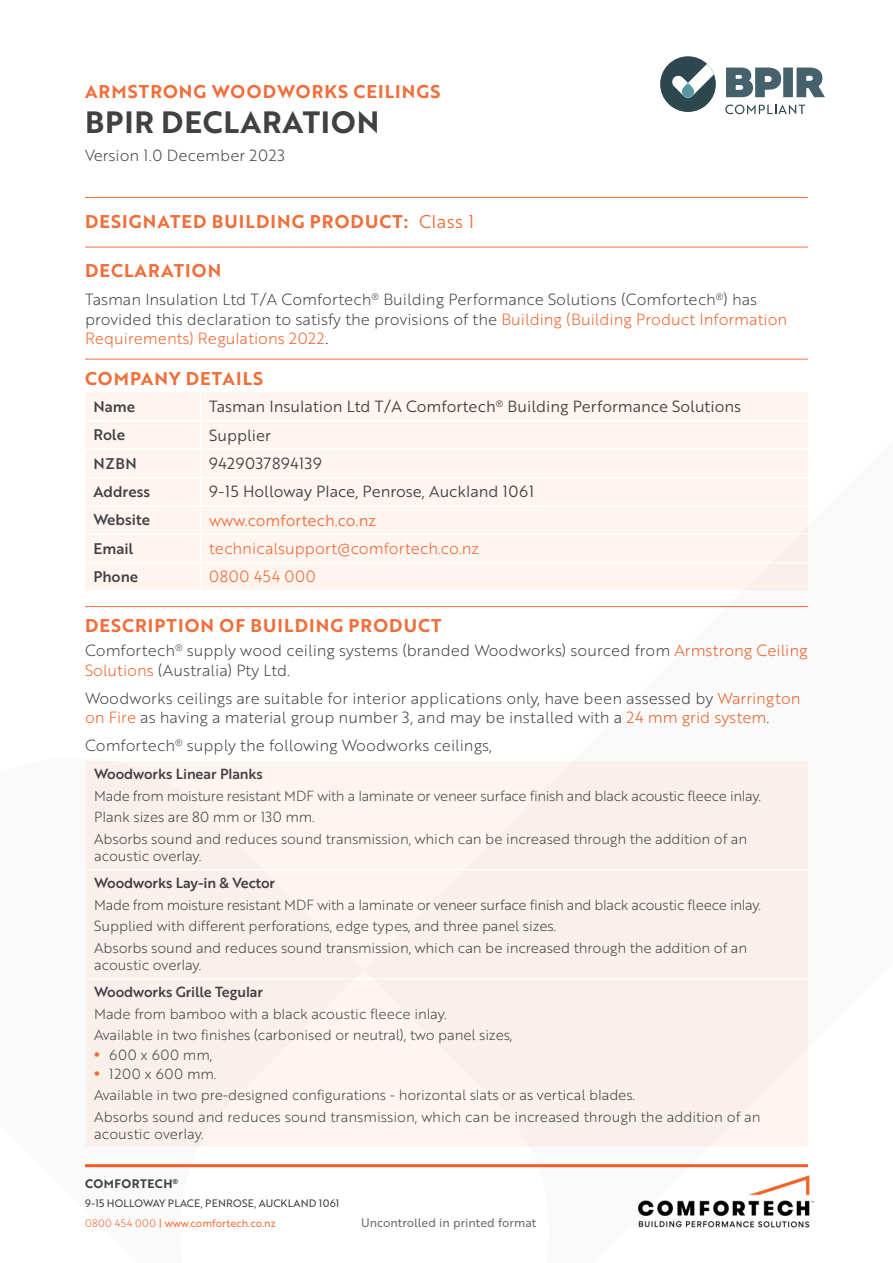
<style>
.page{position:relative;width:893px;height:1263px;background:#fff}
.page>*{position:absolute;margin:0;border:0;box-sizing:border-box;transform-origin:0 0}
.t1{font:30px "Brother 1816 Bold";letter-spacing:.03em;color:#414042}
.t2{font:18px "Brother 1816 Bold";letter-spacing:.06em;color:#f16e3a}
.t3{font:15.75px/19.5px "Brother 1816 Light";color:#414042}
.t4{font:15.75px "Brother 1816 Book";color:#414042}
.t5{font:15.75px "Brother 1816 Light";color:#f05e24}
.t6{font:15.75px "Brother 1816 Book";color:#f16e3a}
.t7{font:15.75px "Brother 1816 Book";letter-spacing:.04em;color:#414042}
.t8{font:15.75px "Brother 1816 Light";letter-spacing:.04em;color:#f05e24}
.t9{font:15px "Brother 1816 Medium";color:#414042}
.t10{font:14.25px/21.5px "Brother 1816 Light";letter-spacing:-.01em;color:#414042}
.t11{font:14.25px "Brother 1816 Medium";letter-spacing:-.01em;color:#414042}
.t12{font:12px "Brother 1816 Regular";color:#6d6e71}
.t13{font:12px "Brother 1816 Bold";letter-spacing:.04em;color:#414042}
.t14{font:10.5px/19.5px "Brother 1816 Regular";letter-spacing:.02em;color:#414042}
.s1{font-family:"Brother 1816 Book"}
.s2{color:#f05e24}
.s3{color:#000}
.s4{font-family:"Brother 1816 Extra";font-weight:700;font-size:18px;color:#f16e3a}
.s5{font-family:"Brother 1816 Light";color:#f05e24}
.s6{color:#f16e3a}
</style>
<div class="page">
<div style="left:660px;top:56px;width:56px;height:56px;background:#2e474f;border-radius:50%"></div>
<svg style="left:725px;top:105px;width:80px;height:9px"></svg>
<svg style="left:726px;top:67px;width:56px;height:31px"></svg>
<div style="left:783px;top:68px;width:10px;height:29px;background:#45616b;border:2px solid #45616b"></div>
<svg style="left:796px;top:67px;width:29px;height:31px"></svg>
<svg style="left:672px;top:64px;width:42px;height:34px"></svg>
<hr style="left:85px;top:1164px;width:723px;height:3px;background:#f05e24">
<img style="left:625px;top:1164px;width:189px;height:64px">
<hr style="left:85px;top:197px;width:723px;height:1px;background:#f16e3a">
<hr style="left:85px;top:247px;width:723px;height:1px;background:#f16e3a">
<hr style="left:85px;top:359px;width:723px;height:1px;background:#f16e3a">
<hr style="left:85px;top:606px;width:723px;height:1px;background:#f16e3a">
<div style="left:85px;top:393px;width:723px;height:197px;background:#fef4f0"></div>
<hr style="left:85px;top:420px;width:116px;height:2px;background:#fff">
<hr style="left:201px;top:420px;width:607px;height:2px;background:#fff">
<hr style="left:85px;top:448px;width:116px;height:2px;background:#fff">
<hr style="left:201px;top:448px;width:607px;height:2px;background:#fff">
<hr style="left:85px;top:477px;width:116px;height:1px;background:#fff">
<hr style="left:201px;top:477px;width:607px;height:1px;background:#fff">
<hr style="left:85px;top:505px;width:116px;height:2px;background:#fff">
<hr style="left:201px;top:505px;width:607px;height:2px;background:#fff">
<hr style="left:85px;top:533px;width:116px;height:2px;background:#fff">
<hr style="left:201px;top:533px;width:607px;height:2px;background:#fff">
<hr style="left:85px;top:562px;width:116px;height:1px;background:#fff">
<hr style="left:201px;top:562px;width:607px;height:1px;background:#fff">
<svg style="left:200px;top:393px;width:1px;height:197px"></svg>
<div style="left:86px;top:761px;width:722px;height:386px;background:#f9efeb"></div>
<hr style="left:85px;top:978px;width:723px;height:1px;background:#fff">
<hr style="left:85px;top:870px;width:2px;height:108px;background:#fff">
<hr style="left:85px;top:979px;width:2px;height:168px;background:#fff">
<hr style="left:85px;top:869px;width:723px;height:1px;background:#fff">
<p class="t2" style="left:85px;top:78px;width:357px">ARMSTRONG WOODWORKS CEILINGS</p>
<h1 class="t1" style="left:85px;top:100px;width:296px">BPIR DECLARATION</h1>
<p class="t3" style="left:85px;top:145px;width:201px">Version 1.0 December 2023</p>
<p class="t2" style="left:85px;top:208px;width:391px">DESIGNATED BUILDING PRODUCT: <span class="s1">Class 1</span></p>
<p class="t2" style="left:85px;top:257px;width:138px">DECLARATION</p>
<p class="t3" style="left:85px;top:289px;width:704px">Tasman Insulation Ltd T/A Comfortech<sup>®</sup> Building Performance Solutions (Comfortech<sup>®</sup>) has provided this declaration to satisfy the provisions of the <span class="s2">Building (Building Product Information<br>Requirements) Regulations 2022</span><span class="s3">.</span></p>
<p class="t2" style="left:85px;top:365px;width:180px">COMPANY DETAILS</p>
<p class="t9" style="left:94px;top:395px;width:43px">Name</p>
<p class="t4" style="left:209px;top:395px;width:533px">Tasman Insulation Ltd T/A Comfortech<sup>®</sup> Building Performance Solutions</p>
<p class="t9" style="left:94px;top:423px;width:33px">Role</p>
<p class="t4" style="left:209px;top:423px;width:63px">Supplier</p>
<p class="t9" style="left:94px;top:452px;width:45px">NZBN</p>
<p class="t7" style="left:209px;top:452px;width:114px">9429037894139</p>
<p class="t9" style="left:94px;top:480px;width:58px">Address</p>
<p class="t4" style="left:209px;top:480px;width:326px">9-15 Holloway Place, Penrose, Auckland 1061</p>
<p class="t9" style="left:94px;top:508px;width:58px">Website</p>
<p class="t6" style="left:209px;top:508px;width:168px">www.comfortech.co.nz</p>
<p class="t9" style="left:94px;top:537px;width:41px">Email</p>
<p class="t5" style="left:209px;top:537px;width:271px">technicalsupport@comfortech.co.nz</p>
<p class="t9" style="left:94px;top:565px;width:46px">Phone</p>
<p class="t8" style="left:209px;top:565px;width:108px">0800 454 000</p>
<p class="t2" style="left:85px;top:612px;width:358px">DESCRIPTION OF BUILDING PRODUCT</p>
<p class="t3" style="left:85px;top:640px;width:724px">Comfortech<sup>®</sup> supply wood ceiling systems (branded Woodworks) sourced from <span class="s2">Armstrong Ceiling<br>Solutions</span> (Australia) Pty Ltd.</p>
<p class="t3" style="left:85px;top:688px;width:717px">Woodworks ceilings are suitable for interior applications only, have been assessed by <span class="s2">Warrington on Fire</span> as having a material group number 3, and may be installed with a <span class="s2">24 mm grid system</span>.</p>
<p class="t3" style="left:85px;top:735px;width:408px">Comfortech<sup>®</sup> supply the following Woodworks ceilings,</p>
<p class="t11" style="left:94px;top:763px;width:170px">Woodworks Linear Planks</p>
<p class="t10" style="left:94px;top:784px;width:668px">Made from moisture resistant MDF with a laminate or veneer surface finish and black acoustic fleece inlay.<br>Plank sizes are 80 mm or 130 mm.<br>Absorbs sound and reduces sound transmission, which can be increased through the addition of an</p>
<p class="t10" style="left:94px;top:845px;width:109px">acoustic overlay.</p>
<p class="t11" style="left:94px;top:872px;width:182px">Woodworks Lay-in &amp; Vector</p>
<p class="t10" style="left:94px;top:893px;width:668px">Made from moisture resistant MDF with a laminate or veneer surface finish and black acoustic fleece inlay.<br>Supplied with different perforations, edge types, and three panel sizes.<br>Absorbs sound and reduces sound transmission, which can be increased through the addition of an</p>
<p class="t10" style="left:94px;top:954px;width:109px">acoustic overlay.</p>
<p class="t11" style="left:94px;top:981px;width:170px">Woodworks Grille Tegular</p>
<p class="t10" style="left:94px;top:1002px;width:420px">Made from bamboo with a black acoustic fleece inlay.<br>Available in two finishes (carbonised or neutral), two panel sizes,</p>
<p class="t10" style="left:94px;top:1043px;width:120px"><span class="s4">•</span> 600 x 600 mm,</p>
<p class="t10" style="left:94px;top:1062px;width:668px"><span class="s4">•</span> 1200 x 600 mm.<br>Available in two pre-designed configurations - horizontal slats or as vertical blades.<br>Absorbs sound and reduces sound transmission, which can be increased through the addition of an</p>
<p class="t10" style="left:94px;top:1123px;width:111px">acoustic overlay.</p>
<p class="t13" style="left:85px;top:1174px;width:95px">COMFORTECH<sup>®</sup></p>
<p class="t14" style="left:85px;top:1193px;width:256px">9-15 HOLLOWAY PLACE, PENROSE, AUCKLAND 1061<br><span class="s5">0800 454 000</span> <span class="s6">| www.comfortech.co.nz</span></p>
<p class="t12" style="left:361px;top:1213px;width:176px">Uncontrolled in printed format</p>
</div>
